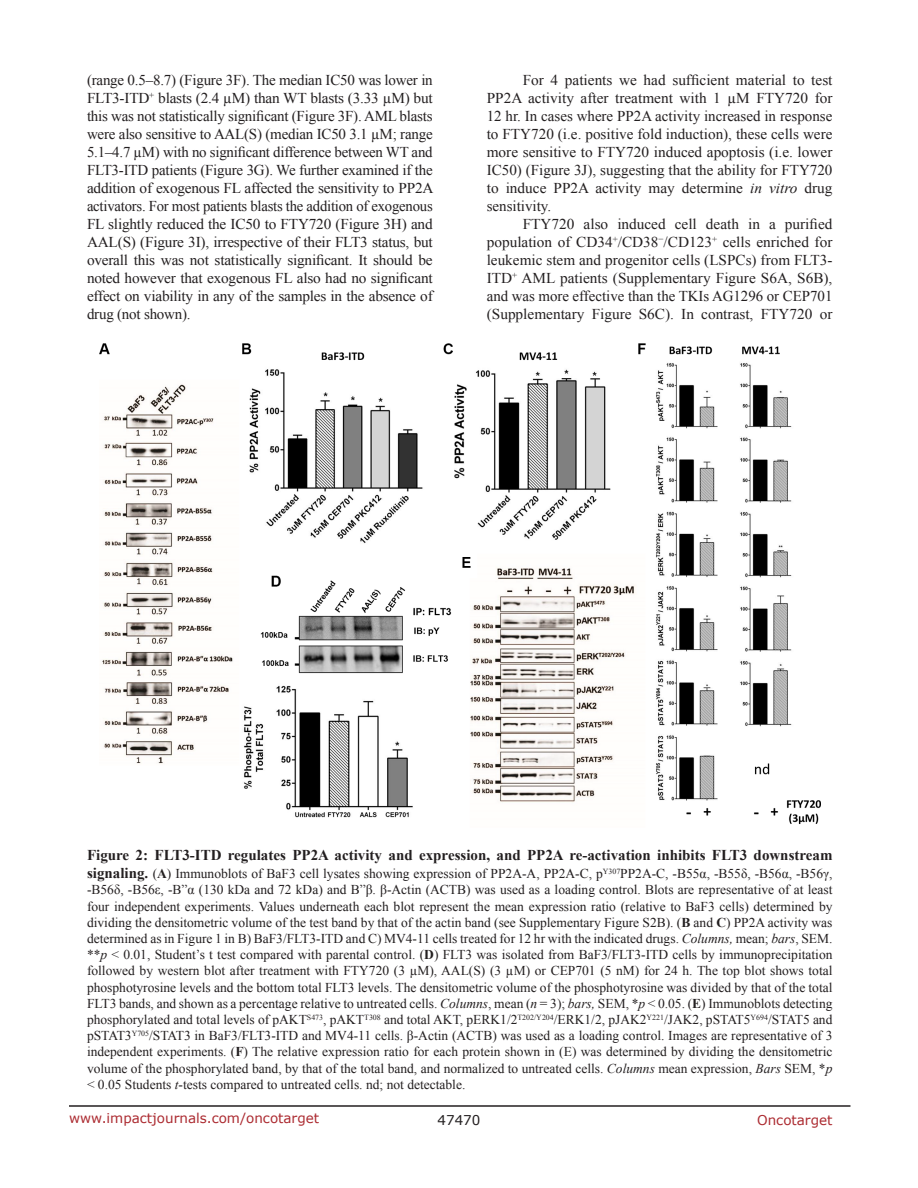
<style>
.page{position:relative;width:918px;height:1188px;background:#fff}
.page>*{position:absolute;margin:0;border:0;box-sizing:border-box;transform-origin:0 0}
.BodyText{font:15px/18px "Times New Roman";color:#231f20;text-align:justify}
.FigureText{font:700 15px "Times New Roman";color:#231f20}
.FigureText-2{font:13.5px/16.2px "Times New Roman";color:#231f20;text-align:justify}
.t1{font:13.5px "Verdana";color:#ac2b31}
.t2{font:13.5px "Verdana";color:#231f20}
.s1{font-style:italic}
.s2{font-weight:700;font-size:15px}
.s3{font-weight:700}
</style>
<div class="page">
<hr style="left:69px;top:1105px;width:781px;height:2px;background:#231f20">
<img style="left:99px;top:343px;width:721px;height:481px">
<p class="BodyText" style="left:87px;top:71px;width:348px">(range 0.5–8.7) (Figure 3F). The median IC50 was lower in FLT3-ITD<sup>+</sup> blasts (2.4 µM) than WT blasts (3.33 µM) but this was not statistically significant (Figure 3F). AML blasts were also sensitive to AAL(S) (median IC50 3.1 µM; range 5.1–4.7 µM) with no significant difference between WT and FLT3-ITD patients (Figure 3G). We further examined if the addition of exogenous FL affected the sensitivity to PP2A activators. For most patients blasts the addition of exogenous FL slightly reduced the IC50 to FTY720 (Figure 3H) and AAL(S) (Figure 3I), irrespective of their FLT3 status, but overall this was not statistically significant. It should be noted however that exogenous FL also had no significant effect on viability in any of the samples in the absence of drug (not shown).</p>
<p class="BodyText" style="left:487px;top:71px;width:347px;text-indent:36px">For 4 patients we had sufficient material to test PP2A activity after treatment with 1 µM FTY720 for 12 hr. In cases where PP2A activity increased in response to FTY720 (i.e. positive fold induction), these cells were more sensitive to FTY720 induced apoptosis (i.e. lower IC50) (Figure 3J), suggesting that the ability for FTY720 to induce PP2A activity may determine <span class="s1">in vitro</span> drug sensitivity.</p>
<p class="BodyText" style="left:487px;top:215px;width:347px;text-indent:36px">FTY720 also induced cell death in a purified population of CD34<sup>+</sup>/CD38<sup>−</sup>/CD123<sup>+</sup> cells enriched for leukemic stem and progenitor cells (LSPCs) from FLT3- ITD<sup>+</sup> AML patients (Supplementary Figure S6A, S6B), and was more effective than the TKIs AG1296 or CEP701 (Supplementary Figure S6C). In contrast, FTY720 or</p>
<p class="FigureText" style="left:87px;top:845px;width:747px">Figure 2: FLT3-ITD regulates PP2A activity and expression, and PP2A re-activation inhibits FLT3 downstream</p>
<p class="FigureText-2" style="left:87px;top:865px;width:747px"><span class="s2">signaling.</span> (<span class="s3">A</span>) Immunoblots of BaF3 cell lysates showing expression of PP2A-A, PP2A-C, p<sup>Y307</sup>PP2A-C, -B55α, -B55δ, -B56α, -B56γ, -B56δ, -B56ε, -B”α (130 kDa and 72 kDa) and B”β. β-Actin (ACTB) was used as a loading control. Blots are representative of at least four independent experiments. Values underneath each blot represent the mean expression ratio (relative to BaF3 cells) determined by dividing the densitometric volume of the test band by that of the actin band (see Supplementary Figure S2B). (<span class="s3">B</span> and <span class="s3">C</span>) PP2A activity was determined as in Figure 1 in B) BaF3/FLT3-ITD and C) MV4-11 cells treated for 12 hr with the indicated drugs. <span class="s1">Columns,</span> mean; <span class="s1">bars</span>, SEM. **<span class="s1">p</span> &lt; 0.01, Student’s t test compared with parental control. (<span class="s3">D</span>) FLT3 was isolated from BaF3/FLT3-ITD cells by immunoprecipitation followed by western blot after treatment with FTY720 (3 µM), AAL(S) (3 µM) or CEP701 (5 nM) for 24 h. The top blot shows total phosphotyrosine levels and the bottom total FLT3 levels. The densitometric volume of the phosphotyrosine was divided by that of the total FLT3 bands, and shown as a percentage relative to untreated cells. <span class="s1">Columns</span>, mean (<span class="s1">n</span> = 3); <span class="s1">bars,</span> SEM, *<span class="s1">p</span> &lt; 0.05. (<span class="s3">E</span>) Immunoblots detecting phosphorylated and total levels of pAKT<sup>S473</sup>, pAKT<sup>T308</sup> and total AKT, pERK1/2<sup>T202/Y204</sup>/ERK1/2, pJAK2<sup>Y221</sup>/JAK2, pSTAT5<sup>Y694</sup>/STAT5 and pSTAT3<sup>Y705</sup>/STAT3 in BaF3/FLT3-ITD and MV4-11 cells. β-Actin (ACTB) was used as a loading control. Images are representative of 3 independent experiments. (<span class="s3">F</span>) The relative expression ratio for each protein shown in (E) was determined by dividing the densitometric volume of the phosphorylated band, by that of the total band, and normalized to untreated cells. <span class="s1">Columns</span> mean expression, <span class="s1">Bars</span> SEM, *<span class="s1">p </span>&lt; 0.05 Students <span class="s1">t</span>-tests compared to untreated cells. nd; not detectable.</p>
<p class="t1" style="left:69px;top:1109px;width:252px">www.impactjournals.com/oncotarget</p>
<p class="t2" style="left:438px;top:1111px;width:44px">47470</p>
<p class="t1" style="left:757px;top:1111px;width:77px">Oncotarget</p>
</div>
